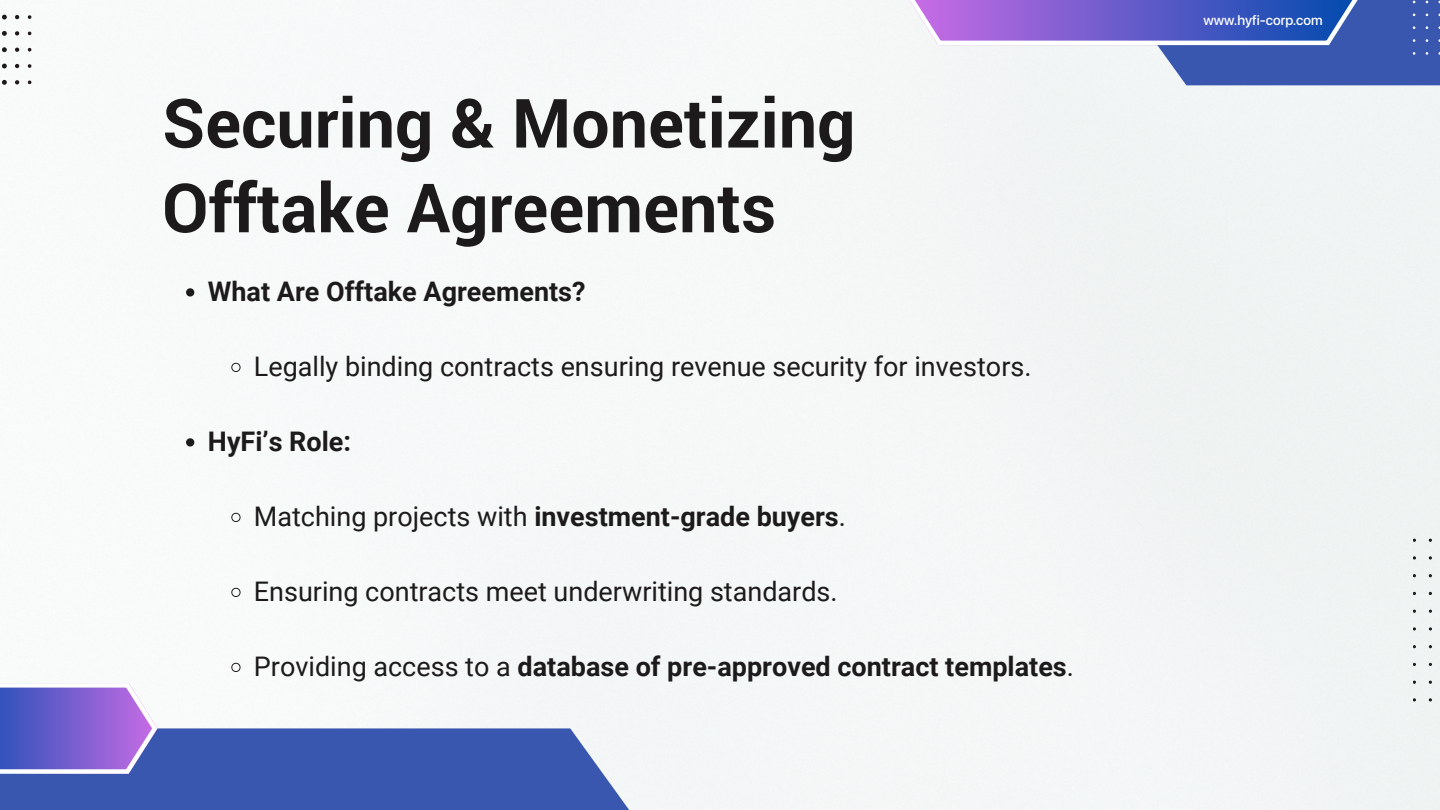
<style>
.page{position:relative;width:1440px;height:810px;background:#fff}
.page>*{position:absolute;margin:0;border:0;box-sizing:border-box;transform-origin:0 0}
.t1{font:700 68px/84.7px "Roboto";color:#1d1a1b}
.t2{font:700 27px "Roboto";color:#1d1a1b}
.t3{font:27px "Roboto";color:#1d1a1b}
.t4{font:500 14px "SF Pro Display";color:#fff}
.s1{font-weight:400}
</style>
<div class="page">
<div style="left:0;top:728px;width:629px;height:82px;background:#3957af"></div>
<svg style="left:0;top:683px;width:157px;height:91px"></svg>
<svg style="left:1429px;top:556px;width:3px;height:4px"></svg>
<svg style="left:1429px;top:627px;width:3px;height:4px"></svg>
<svg style="left:1413px;top:556px;width:3px;height:4px"></svg>
<svg style="left:1413px;top:627px;width:3px;height:4px"></svg>
<svg style="left:1429px;top:698px;width:3px;height:4px"></svg>
<svg style="left:1413px;top:698px;width:3px;height:4px"></svg>
<svg style="left:2px;top:47px;width:5px;height:5px"></svg>
<svg style="left:15px;top:48px;width:4px;height:4px"></svg>
<svg style="left:28px;top:48px;width:3px;height:4px"></svg>
<svg style="left:2px;top:31px;width:5px;height:5px"></svg>
<svg style="left:15px;top:31px;width:4px;height:5px"></svg>
<svg style="left:2px;top:15px;width:5px;height:5px"></svg>
<svg style="left:15px;top:15px;width:4px;height:4px"></svg>
<svg style="left:28px;top:15px;width:3px;height:4px"></svg>
<svg style="left:2px;top:80px;width:5px;height:5px"></svg>
<svg style="left:15px;top:80px;width:4px;height:4px"></svg>
<svg style="left:2px;top:64px;width:5px;height:4px"></svg>
<svg style="left:15px;top:64px;width:4px;height:4px"></svg>
<svg style="left:28px;top:64px;width:3px;height:4px"></svg>
<svg style="left:909px;top:0;width:531px;height:85px"></svg>
<svg style="left:186px;top:288px;width:8px;height:9px"></svg>
<svg style="left:231px;top:362px;width:10px;height:10px"></svg>
<svg style="left:186px;top:438px;width:8px;height:9px"></svg>
<svg style="left:231px;top:512px;width:10px;height:10px"></svg>
<svg style="left:231px;top:587px;width:10px;height:10px"></svg>
<svg style="left:231px;top:662px;width:10px;height:10px"></svg>
<p class="t1" style="left:162px;top:81px;width:695px">Securing &amp; Monetizing<br>Offtake Agreements</p>
<p class="t2" style="left:208px;top:273px;width:379px">What Are Offtake Agreements?</p>
<p class="t3" style="left:254px;top:348px;width:779px">Legally binding contracts ensuring revenue security for investors.</p>
<p class="t2" style="left:208px;top:423px;width:145px">HyFi’s Role:</p>
<p class="t2" style="left:254px;top:498px;width:594px"><span class="s1">Matching projects with</span> investment-grade buyers<span class="s1">.</span></p>
<p class="t3" style="left:254px;top:573px;width:585px">Ensuring contracts meet underwriting standards.</p>
<p class="t2" style="left:254px;top:648px;width:822px"><span class="s1">Providing access to a</span> database of pre-approved contract templates<span class="s1">.</span></p>
<p class="t4" style="left:1203px;top:10px;width:121px">www.hyfi-corp.com</p>
</div>
